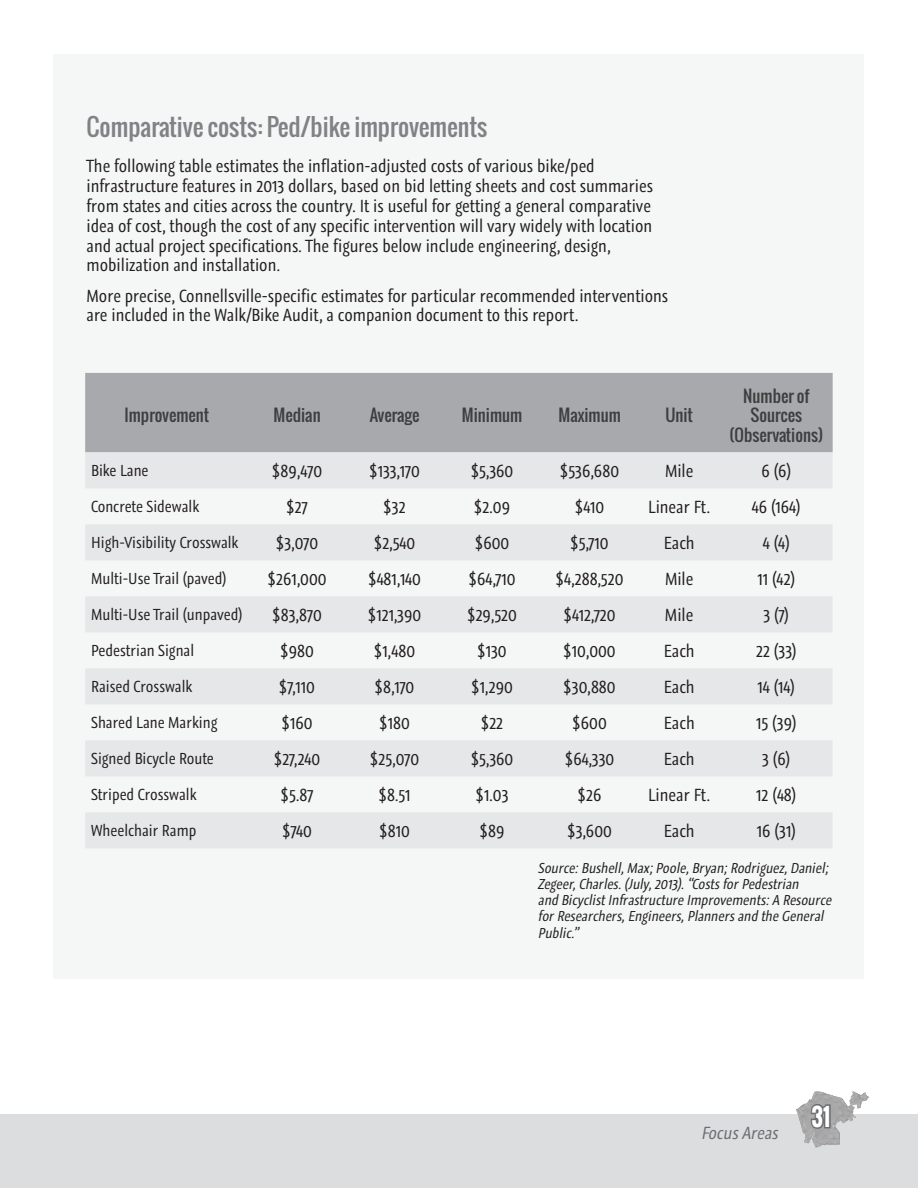
<style>
.page{position:relative;width:918px;height:1188px;background:#fff}
.page>*{position:absolute;margin:0;border:0;box-sizing:border-box;transform-origin:0 0}
.Subhead{font:24px "Oswald";color:#808285}
.t1{font:700 24px "Oswald";color:#fff;scale:.9 1}
.Body_Text_Y_all{font:16.5px/19.8px "Graublau Web";color:#231f20}
.Table_Row_Ctrd_Txt{font:16.5px "Graublau Web";color:#231f20}
.Table_Hed_Bold{font:16.5px/19.8px "Oswald";color:#3e3e3f;text-align:center}
.t2{font:italic 16.5px "Graublau Web";color:#6c6d70}
.Table_Row_Text{font:15px "Graublau Web";color:#231f20}
.Source_Attrib{font:italic 13.5px "Graublau Web";color:#231f20}
</style>
<div class="page">
<div style="left:0;top:1114px;width:918px;height:73px;background:#dcdddf"></div>
<img style="left:796px;top:1091px;width:73px;height:57px">
<svg style="left:809px;top:1102px;width:23px;height:28px"></svg>
<div style="left:53px;top:54px;width:810px;height:924px;background:#f5f6f6"></div>
<div style="left:85px;top:373px;width:748px;height:79px;background:#a8a9ad"></div>
<div style="left:85px;top:452px;width:748px;height:36px;background:#e6e7e9"></div>
<div style="left:85px;top:525px;width:747px;height:35px;background:#e6e7e9"></div>
<div style="left:85px;top:597px;width:747px;height:35px;background:#e6e7e9"></div>
<div style="left:85px;top:669px;width:747px;height:35px;background:#e6e7e9"></div>
<div style="left:85px;top:741px;width:747px;height:35px;background:#e6e7e9"></div>
<div style="left:85px;top:813px;width:747px;height:35px;background:#e6e7e9"></div>
<p class="Subhead" style="left:87px;top:109px;width:402px">Comparative costs: Ped/bike improvements</p>
<p class="Body_Text_Y_all" style="left:87px;top:156px;width:568px">The following table estimates the inflation-adjusted costs of various bike/ped infrastructure features in 2013 dollars, based on bid letting sheets and cost summaries from states and cities across the country. It is useful for getting a general comparative idea of cost, though the cost of any specific intervention will vary widely with location and actual project specifications. The figures below include engineering, design, mobilization and installation.</p>
<p class="Body_Text_Y_all" style="left:87px;top:286px;width:583px">More precise, Connellsville-specific estimates for particular recommended interventions are included in the Walk/Bike Audit, a companion document to this report.</p>
<p class="Table_Hed_Bold" style="left:124px;top:405px;width:86px">Improvement</p>
<p class="Table_Hed_Bold" style="left:274px;top:405px;width:49px">Median</p>
<p class="Table_Hed_Bold" style="left:370px;top:405px;width:51px">Average</p>
<p class="Table_Hed_Bold" style="left:462px;top:405px;width:62px">Minimum</p>
<p class="Table_Hed_Bold" style="left:558px;top:405px;width:64px">Maximum</p>
<p class="Table_Hed_Bold" style="left:665px;top:405px;width:29px">Unit</p>
<p class="Table_Hed_Bold" style="left:729px;top:385px;width:95px">Number of<br>Sources (Observations)</p>
<p class="Table_Row_Text" style="left:91px;top:461px;width:59px">Bike Lane</p>
<p class="Table_Row_Ctrd_Txt" style="left:272px;top:460px;width:51px">$89,470</p>
<p class="Table_Row_Ctrd_Txt" style="left:369px;top:460px;width:52px">$133,170</p>
<p class="Table_Row_Ctrd_Txt" style="left:471px;top:460px;width:44px">$5,360</p>
<p class="Table_Row_Ctrd_Txt" style="left:560px;top:460px;width:60px">$536,680</p>
<p class="Table_Row_Ctrd_Txt" style="left:665px;top:460px;width:30px">Mile</p>
<p class="Table_Row_Ctrd_Txt" style="left:761px;top:460px;width:31px">6 (6)</p>
<p class="Table_Row_Text" style="left:91px;top:497px;width:109px">Concrete Sidewalk</p>
<p class="Table_Row_Ctrd_Txt" style="left:287px;top:496px;width:23px">$27</p>
<p class="Table_Row_Ctrd_Txt" style="left:384px;top:496px;width:24px">$32</p>
<p class="Table_Row_Ctrd_Txt" style="left:474px;top:496px;width:37px">$2.09</p>
<p class="Table_Row_Ctrd_Txt" style="left:575px;top:496px;width:31px">$410</p>
<p class="Table_Row_Ctrd_Txt" style="left:648px;top:496px;width:64px">Linear Ft.</p>
<p class="Table_Row_Ctrd_Txt" style="left:752px;top:496px;width:50px">46 (164)</p>
<p class="Table_Row_Text" style="left:91px;top:533px;width:149px">High-Visibility Crosswalk</p>
<p class="Table_Row_Ctrd_Txt" style="left:276px;top:532px;width:43px">$3,070</p>
<p class="Table_Row_Ctrd_Txt" style="left:374px;top:532px;width:42px">$2,540</p>
<p class="Table_Row_Ctrd_Txt" style="left:475px;top:532px;width:36px">$600</p>
<p class="Table_Row_Ctrd_Txt" style="left:571px;top:532px;width:39px">$5,710</p>
<p class="Table_Row_Ctrd_Txt" style="left:664px;top:532px;width:33px">Each</p>
<p class="Table_Row_Ctrd_Txt" style="left:763px;top:532px;width:28px">4 (4)</p>
<p class="Table_Row_Text" style="left:91px;top:569px;width:137px">Multi-Use Trail (paved)</p>
<p class="Table_Row_Ctrd_Txt" style="left:268px;top:568px;width:60px">$261,000</p>
<p class="Table_Row_Ctrd_Txt" style="left:368px;top:568px;width:54px">$481,140</p>
<p class="Table_Row_Ctrd_Txt" style="left:469px;top:568px;width:48px">$64,710</p>
<p class="Table_Row_Ctrd_Txt" style="left:556px;top:568px;width:69px">$4,288,520</p>
<p class="Table_Row_Ctrd_Txt" style="left:665px;top:568px;width:30px">Mile</p>
<p class="Table_Row_Ctrd_Txt" style="left:758px;top:568px;width:39px">11 (42)</p>
<p class="Table_Row_Text" style="left:91px;top:605px;width:153px">Multi-Use Trail (unpaved)</p>
<p class="Table_Row_Ctrd_Txt" style="left:273px;top:604px;width:51px">$83,870</p>
<p class="Table_Row_Ctrd_Txt" style="left:368px;top:604px;width:55px">$121,390</p>
<p class="Table_Row_Ctrd_Txt" style="left:467px;top:604px;width:51px">$29,520</p>
<p class="Table_Row_Ctrd_Txt" style="left:564px;top:604px;width:53px">$412,720</p>
<p class="Table_Row_Ctrd_Txt" style="left:665px;top:604px;width:30px">Mile</p>
<p class="Table_Row_Ctrd_Txt" style="left:764px;top:604px;width:27px">3 (7)</p>
<p class="Table_Row_Text" style="left:91px;top:641px;width:105px">Pedestrian Signal</p>
<p class="Table_Row_Ctrd_Txt" style="left:280px;top:640px;width:35px">$980</p>
<p class="Table_Row_Ctrd_Txt" style="left:374px;top:640px;width:43px">$1,480</p>
<p class="Table_Row_Ctrd_Txt" style="left:478px;top:640px;width:31px">$130</p>
<p class="Table_Row_Ctrd_Txt" style="left:564px;top:640px;width:54px">$10,000</p>
<p class="Table_Row_Ctrd_Txt" style="left:664px;top:640px;width:33px">Each</p>
<p class="Table_Row_Ctrd_Txt" style="left:756px;top:640px;width:42px">22 (33)</p>
<p class="Table_Row_Text" style="left:91px;top:677px;width:103px">Raised Crosswalk</p>
<p class="Table_Row_Ctrd_Txt" style="left:279px;top:676px;width:37px">$7,110</p>
<p class="Table_Row_Ctrd_Txt" style="left:375px;top:676px;width:41px">$8,170</p>
<p class="Table_Row_Ctrd_Txt" style="left:471px;top:676px;width:43px">$1,290</p>
<p class="Table_Row_Ctrd_Txt" style="left:564px;top:676px;width:54px">$30,880</p>
<p class="Table_Row_Ctrd_Txt" style="left:664px;top:676px;width:33px">Each</p>
<p class="Table_Row_Ctrd_Txt" style="left:758px;top:676px;width:39px">14 (14)</p>
<p class="Table_Row_Text" style="left:91px;top:713px;width:128px">Shared Lane Marking</p>
<p class="Table_Row_Ctrd_Txt" style="left:282px;top:712px;width:32px">$160</p>
<p class="Table_Row_Ctrd_Txt" style="left:379px;top:712px;width:32px">$180</p>
<p class="Table_Row_Ctrd_Txt" style="left:481px;top:712px;width:24px">$22</p>
<p class="Table_Row_Ctrd_Txt" style="left:573px;top:712px;width:36px">$600</p>
<p class="Table_Row_Ctrd_Txt" style="left:664px;top:712px;width:33px">Each</p>
<p class="Table_Row_Ctrd_Txt" style="left:756px;top:712px;width:42px">15 (39)</p>
<p class="Table_Row_Text" style="left:91px;top:749px;width:124px">Signed Bicycle Route</p>
<p class="Table_Row_Ctrd_Txt" style="left:274px;top:748px;width:48px">$27,240</p>
<p class="Table_Row_Ctrd_Txt" style="left:370px;top:748px;width:50px">$25,070</p>
<p class="Table_Row_Ctrd_Txt" style="left:471px;top:748px;width:44px">$5,360</p>
<p class="Table_Row_Ctrd_Txt" style="left:565px;top:748px;width:51px">$64,330</p>
<p class="Table_Row_Ctrd_Txt" style="left:664px;top:748px;width:33px">Each</p>
<p class="Table_Row_Ctrd_Txt" style="left:762px;top:748px;width:30px">3 (6)</p>
<p class="Table_Row_Text" style="left:91px;top:785px;width:107px">Striped Crosswalk</p>
<p class="Table_Row_Ctrd_Txt" style="left:281px;top:784px;width:34px">$5.87</p>
<p class="Table_Row_Ctrd_Txt" style="left:379px;top:784px;width:33px">$8.51</p>
<p class="Table_Row_Ctrd_Txt" style="left:476px;top:784px;width:34px">$1.03</p>
<p class="Table_Row_Ctrd_Txt" style="left:578px;top:784px;width:25px">$26</p>
<p class="Table_Row_Ctrd_Txt" style="left:648px;top:784px;width:64px">Linear Ft.</p>
<p class="Table_Row_Ctrd_Txt" style="left:756px;top:784px;width:41px">12 (48)</p>
<p class="Table_Row_Text" style="left:91px;top:821px;width:107px">Wheelchair Ramp</p>
<p class="Table_Row_Ctrd_Txt" style="left:282px;top:820px;width:31px">$740</p>
<p class="Table_Row_Ctrd_Txt" style="left:379px;top:820px;width:32px">$810</p>
<p class="Table_Row_Ctrd_Txt" style="left:480px;top:820px;width:26px">$89</p>
<p class="Table_Row_Ctrd_Txt" style="left:567px;top:820px;width:46px">$3,600</p>
<p class="Table_Row_Ctrd_Txt" style="left:664px;top:820px;width:33px">Each</p>
<p class="Table_Row_Ctrd_Txt" style="left:757px;top:820px;width:40px">16 (31)</p>
<p class="Source_Attrib" style="left:538px;top:859px;width:295px">Source:Bushell,Max;Poole,Bryan;Rodriguez,Daniel;</p>
<p class="Source_Attrib" style="left:538px;top:875px;width:266px">Zegeer,Charles.(July,2013).“CostsforPedestrian</p>
<p class="Source_Attrib" style="left:538px;top:891px;width:298px">and BicyclistInfrastructure Improvements:A Resource</p>
<p class="Source_Attrib" style="left:538px;top:907px;width:291px">forResearchers,Engineers,Plannersand the General</p>
<p class="Source_Attrib" style="left:538px;top:923px;width:45px">Public.”</p>
<p class="t2" style="left:701px;top:1121px;width:82px">FocusAreas</p>
<h1 class="t1" style="left:812px;top:1099px;width:22px">31</h1>
</div>
